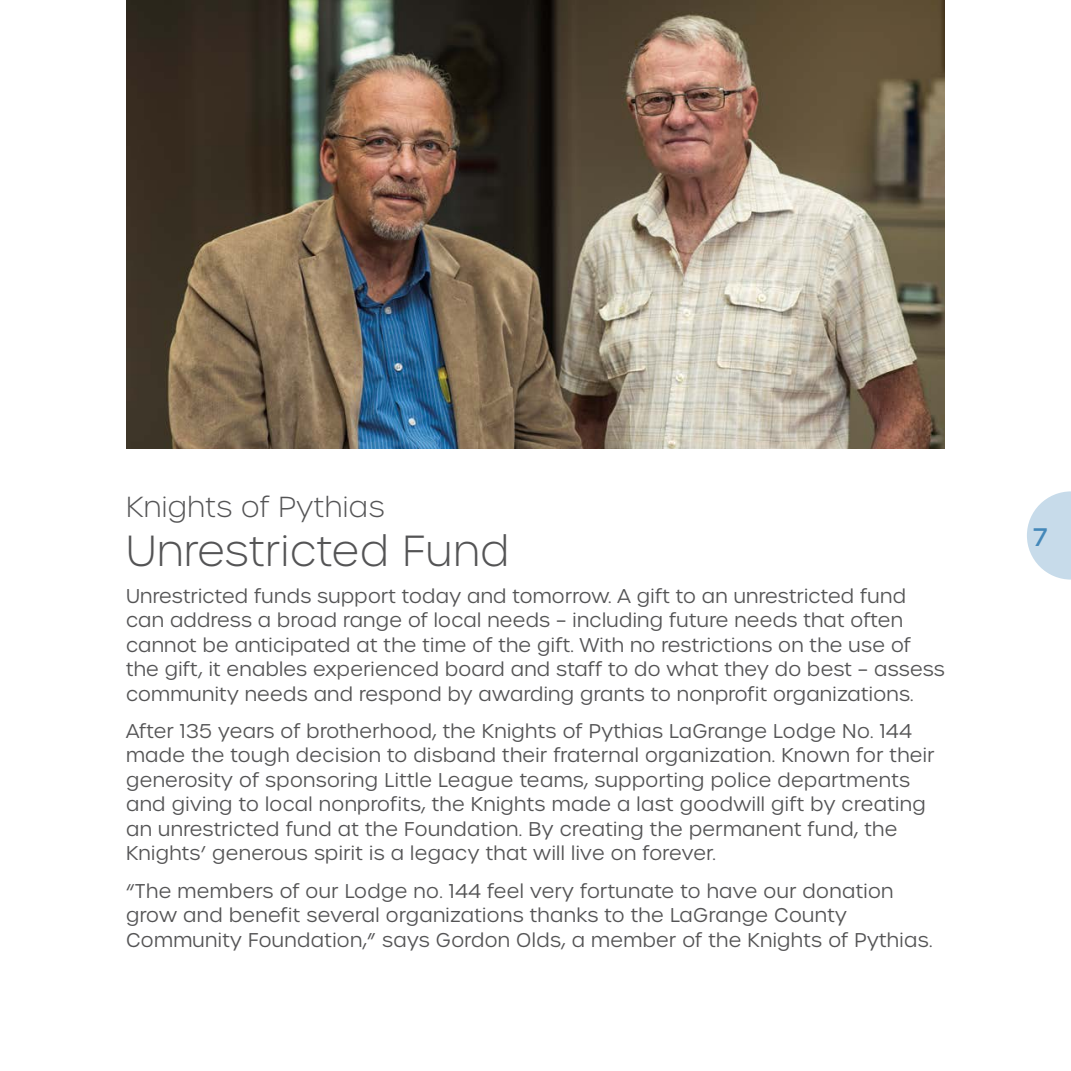
<style>
.page{position:relative;width:1071px;height:1071px;background:#fff}
.page>*{position:absolute;margin:0;border:0;box-sizing:border-box;transform-origin:0 0}
.t1{font:200 42px "Urbane";letter-spacing:.02em;color:#545455}
.t2{font:200 28px "Urbane";letter-spacing:.02em;color:#545455}
.t3{font:500 24.5px "Urbane";color:#4488b9}
.t4{font:300 19.25px/24.5px "Urbane";letter-spacing:.02em;color:#545455}
</style>
<div class="page">
<img style="left:126px;top:0;width:819px;height:449px">
<svg style="left:1027px;top:491px;width:44px;height:89px"></svg>
<h2 class="t2" style="left:126px;top:489px;width:260px">Knights of Pythias</h2>
<h1 class="t1" style="left:126px;top:524px;width:385px">Unrestricted Fund</h1>
<p class="t4" style="left:126px;top:584px;width:820px">Unrestricted funds support today and tomorrow. A gift to an unrestricted fund can address a broad range of local needs – including future needs that often cannot be anticipated at the time of the gift. With no restrictions on the use of the gift, it enables experienced board and staff to do what they do best – assess community needs and respond by awarding grants to nonprofit organizations.</p>
<p class="t4" style="left:126px;top:719px;width:810px">After 135 years of brotherhood, the Knights of Pythias LaGrange Lodge No. 144 made the tough decision to disband their fraternal organization. Known for their generosity of sponsoring Little League teams, supporting police departments and giving to local nonprofits, the Knights made a last goodwill gift by creating an unrestricted fund at the Foundation. By creating the permanent fund, the Knights’ generous spirit is a legacy that will live on forever.</p>
<p class="t4" style="left:126px;top:878px;width:808px">“The members of our Lodge no. 144 feel very fortunate to have our donation grow and benefit several organizations thanks to the LaGrange County<br>Community Foundation,” says Gordon Olds, a member of the Knights of Pythias.</p>
<p class="t3" style="left:1033px;top:521px;width:16px">7</p>
</div>
